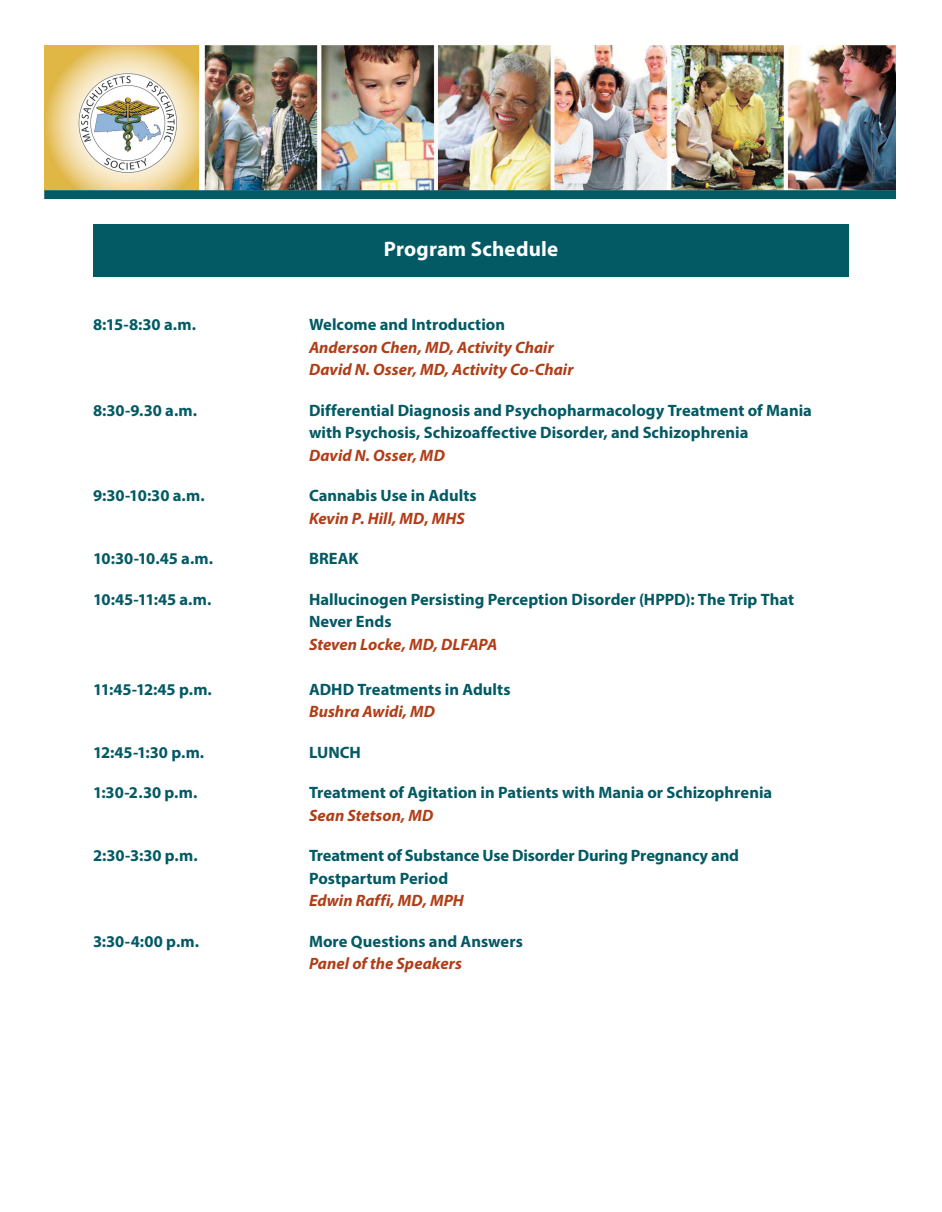
<style>
.page{position:relative;width:942px;height:1212px;background:#fff}
.page>*{position:absolute;margin:0;border:0;box-sizing:border-box;transform-origin:0 0}
.t1{font:700 21px "Myriad Pro";letter-spacing:.01em;color:#fff}
.Program{font:700 16.5px/22.5px "Myriad Pro";color:#035a64}
.Program-2{font:italic 700 16.5px/22.5px "Myriad Pro";letter-spacing:.005em;color:#b13d17}
.s1{font-style:normal;color:#035a64}
.s2{font-style:italic;color:#b13d17}
.s3{color:#b13d17}
</style>
<div class="page">
<img style="left:44px;top:46px;width:852px;height:144px">
<div style="left:44px;top:190px;width:852px;height:9px;background:#035a64"></div>
<div style="left:93px;top:225px;width:756px;height:52px;background:#035a64"></div>
<h2 class="t1" style="left:384px;top:235px;width:176px">Program Schedule</h2>
<p class="Program" style="left:93px;top:313px;width:104px">8:15-8:30 a.m.</p>
<p class="Program-2" style="left:309px;top:313px;width:266px"><span class="s1">Welcome and Introduction<br></span>Anderson Chen, MD, Activity Chair<br>David N. Osser, MD, Activity Co-Chair</p>
<p class="Program" style="left:93px;top:398px;width:106px">8:30-9.30 a.m.</p>
<p class="Program" style="left:309px;top:398px;width:504px">Differential Diagnosis and Psychopharmacology Treatment of Mania with Psychosis, Schizoaffective Disorder, and Schizophrenia<br><span class="s2">David N. Osser, MD</span></p>
<p class="Program" style="left:93px;top:484px;width:113px">9:30-10:30 a.m.</p>
<p class="Program" style="left:309px;top:484px;width:169px">Cannabis Use in Adults<br><span class="s2">Kevin P. Hill, MD</span><span class="s3">,</span> <span class="s2">MHS</span></p>
<p class="Program" style="left:93px;top:547px;width:122px">10:30-10.45 a.m.</p>
<p class="Program" style="left:309px;top:547px;width:51px">BREAK</p>
<p class="Program" style="left:93px;top:587px;width:120px">10:45-11:45 a.m.</p>
<p class="Program" style="left:309px;top:587px;width:487px">Hallucinogen Persisting Perception Disorder (HPPD): The Trip That<br>Never Ends<br><span class="s2">Steven Locke, MD, DLFAPA</span></p>
<p class="Program" style="left:93px;top:677px;width:120px">11:45-12:45 p.m.</p>
<p class="Program" style="left:309px;top:677px;width:203px">ADHD Treatments in Adults<br><span class="s2">Bushra Awidi, MD</span></p>
<p class="Program" style="left:93px;top:740px;width:113px">12:45-1:30 p.m.</p>
<p class="Program" style="left:309px;top:740px;width:54px">LUNCH</p>
<p class="Program" style="left:93px;top:781px;width:106px">1:30-2.30 p.m.</p>
<p class="Program" style="left:309px;top:781px;width:465px">Treatment of Agitation in Patients with Mania or Schizophrenia<br><span class="s2">Sean Stetson, MD</span></p>
<p class="Program" style="left:93px;top:844px;width:106px">2:30-3:30 p.m.</p>
<p class="Program" style="left:309px;top:844px;width:432px">Treatment of Substance Use Disorder During Pregnancy and<br>Postpartum Period<br><span class="s2">Edwin Raffi, MD, MPH</span></p>
<p class="Program" style="left:93px;top:929px;width:108px">3:30-4:00 p.m.</p>
<p class="Program" style="left:309px;top:929px;width:215px">More Questions and Answers<br><span class="s2">Panel of the Speakers</span></p>
</div>
